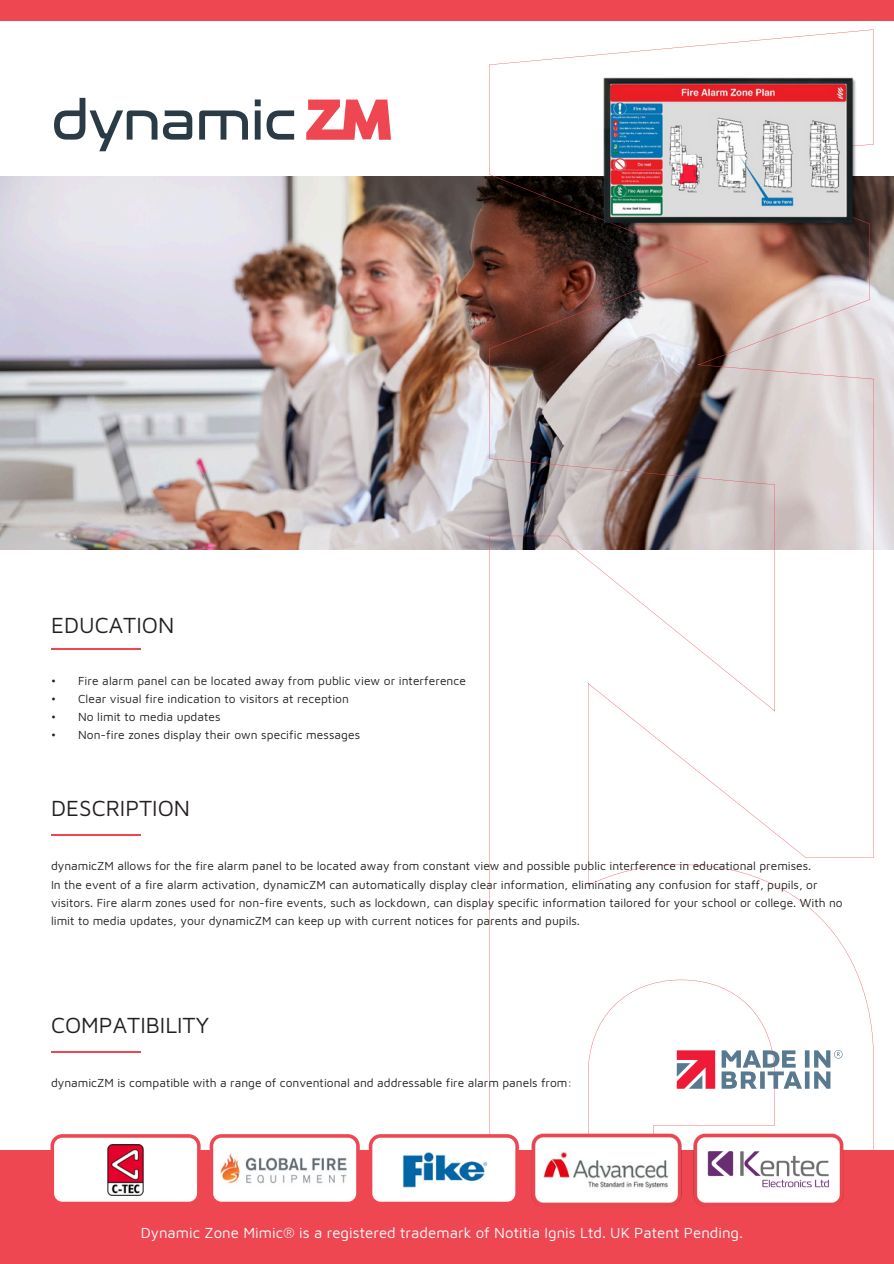
<style>
.page{position:relative;width:894px;height:1264px;background:#fff}
.page>*{position:absolute;margin:0;border:0;box-sizing:border-box;transform-origin:0 0}
.t1{font:22.5px "Maven Pro";color:#231f20}
.t2{font:15px "Maven Pro";color:#fff}
.t3{font:12px/18px "Maven Pro";color:#231f20}
</style>
<div class="page">
<img style="left:0;top:176px;width:893px;height:373px">
<svg style="left:54px;top:98px;width:103px;height:53px"></svg>
<svg style="left:163px;top:110px;width:29px;height:30px"></svg>
<svg style="left:199px;top:110px;width:49px;height:30px"></svg>
<svg style="left:255px;top:99px;width:5px;height:41px"></svg>
<svg style="left:266px;top:110px;width:13px;height:30px"></svg>
<svg style="left:306px;top:100px;width:85px;height:40px"></svg>
<div style="left:0;top:1150px;width:893px;height:113px;background:#ef4752"></div>
<svg style="left:489px;top:29px;width:384px;height:1121px"></svg>
<img style="left:600px;top:75px;width:258px;height:153px">
<div style="left:0;top:0;width:893px;height:21px;background:#ef4752"></div>
<hr style="left:51px;top:648px;width:89px;height:2px;background:#ef4752">
<hr style="left:51px;top:834px;width:89px;height:1px;background:#ef4752">
<hr style="left:51px;top:1051px;width:89px;height:1px;background:#ef4752">
<svg style="left:50px;top:1134px;width:150px;height:68px"></svg>
<svg style="left:209px;top:1134px;width:150px;height:68px"></svg>
<svg style="left:368px;top:1134px;width:150px;height:68px"></svg>
<img style="left:523px;top:1126px;width:327px;height:81px">
<svg style="left:676px;top:1050px;width:39px;height:38px"></svg>
<svg style="left:721px;top:1050px;width:121px;height:38px"></svg>
<p class="t1" style="left:51px;top:611px;width:125px">EDUCATION</p>
<p class="t3" style="left:51px;top:671px;width:6px;text-align:justify">• • • •</p>
<h1 class="t3" style="left:78px;top:671px;width:389px">Fire alarm panel can be located away from public view or interference Clear visual fire indication to visitors at reception<br>No limit to media updates<br>Non-fire zones display their own specific messages</h1>
<h1 class="t1" style="left:51px;top:794px;width:140px">DESCRIPTION</h1>
<h1 class="t3" style="left:51px;top:857px;width:793px">dynamicZM allows for the fire alarm panel to be located away from constant view and possible public interference in educational premises.<br>In the event of a fire alarm activation, dynamicZM can automatically display clear information, eliminating any confusion for staff, pupils, or visitors. Fire alarm zones used for non-fire events, such as lockdown, can display specific information tailored for your school or college. With no limit to media updates, your dynamicZM can keep up with current notices for parents and pupils.</h1>
<p class="t1" style="left:51px;top:1011px;width:160px">COMPATIBILITY</p>
<p class="t3" style="left:51px;top:1073px;width:522px">dynamicZM is compatible with a range of conventional and addressable fire alarm panels from:</p>
<p class="t2" style="left:141px;top:1223px;width:603px">Dynamic Zone Mimic® is a registered trademark of Notitia Ignis Ltd. UK Patent Pending.</p>
</div>
